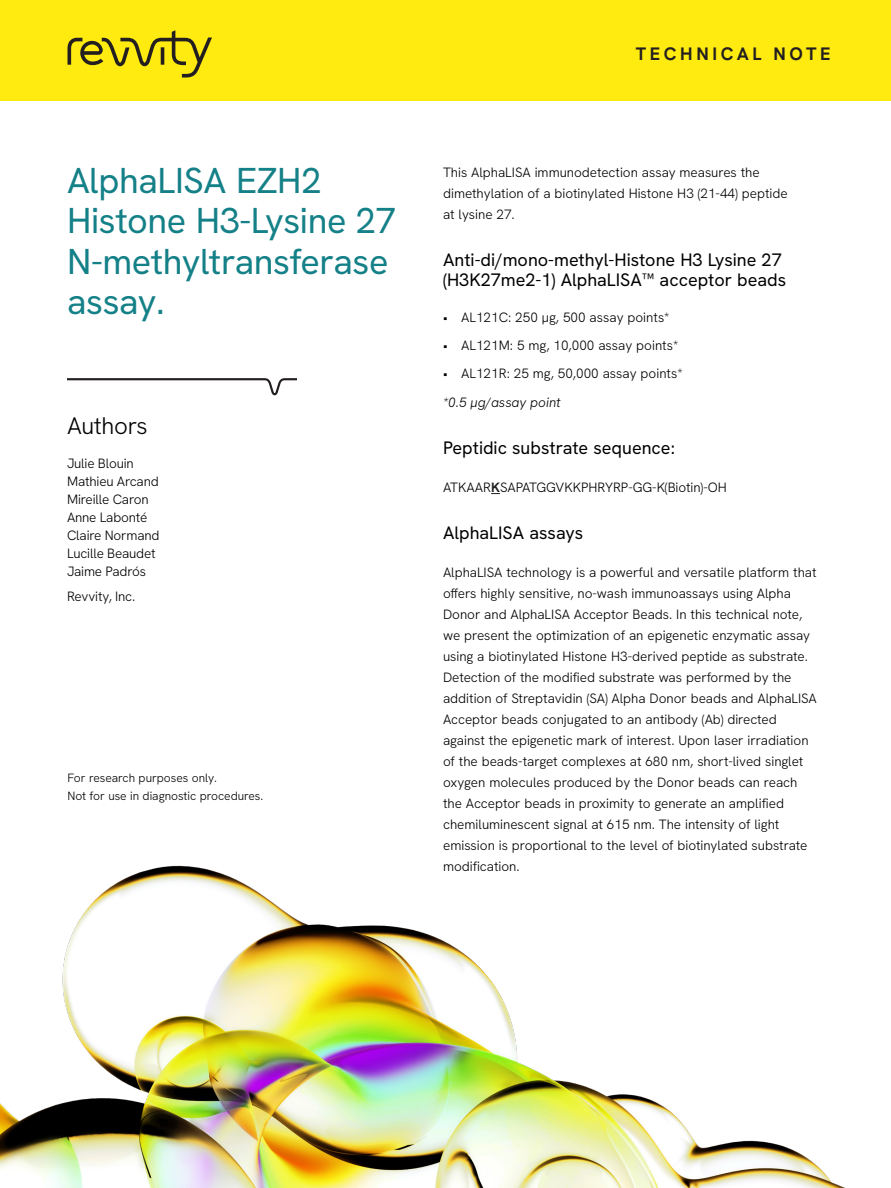
<style>
.page{position:relative;width:891px;height:1188px;background:#fff}
.page>*{position:absolute;margin:0;border:0;box-sizing:border-box;transform-origin:0 0}
.Intro_Head{font:36px/40.5px "Hanken Grotesk";letter-spacing:-.01em;color:#148087}
.Key_Author_HD{font:300 24px "Hanken Grotesk";letter-spacing:-.015em;color:#000}
.Sub_Head{font:18px/20.2px "Hanken Grotesk";color:#000}
.t1{font:700 18px "Hanken Grotesk";letter-spacing:.2em;color:#231f20}
.Body_Copy{font:300 13.5px/21px "Hanken Grotesk";color:#000}
.Key_Discription_Author{font:300 13.5px "Hanken Grotesk";letter-spacing:-.01em;color:#000}
.Body_Copy-2{font:italic 300 13.5px "Hanken Grotesk";color:#000}
.Body_Copy-3{font:300 12px/18px "Hanken Grotesk";letter-spacing:-.005em;color:#000}
.s1{font-weight:700;color:#231f20}
</style>
<div class="page">
<div style="left:0;top:0;width:891px;height:101px;background:#ffeb0f"></div>
<svg style="left:68px;top:30px;width:144px;height:48px"></svg>
<img style="left:0;top:865px;width:845px;height:323px">
<svg style="left:67px;top:378px;width:229px;height:17px"></svg>
<p class="Intro_Head" style="left:67px;top:159px;width:330px">AlphaLISA EZH2<br>Histone H3-Lysine 27<br>N-methyltransferase assay.</p>
<p class="Key_Author_HD" style="left:67px;top:410px;width:82px">Authors</p>
<p class="Key_Discription_Author" style="left:67px;top:455px;width:68px">Julie Blouin</p>
<p class="Key_Discription_Author" style="left:67px;top:473px;width:93px">Mathieu Arcand</p>
<p class="Key_Discription_Author" style="left:67px;top:491px;width:83px">Mireille Caron</p>
<p class="Key_Discription_Author" style="left:67px;top:509px;width:82px">Anne Labonté</p>
<p class="Key_Discription_Author" style="left:67px;top:527px;width:94px">Claire Normand</p>
<p class="Key_Discription_Author" style="left:67px;top:545px;width:90px">Lucille Beaudet</p>
<p class="Key_Discription_Author" style="left:67px;top:563px;width:81px">Jaime Padrós</p>
<p class="Key_Discription_Author" style="left:67px;top:587px;width:70px">Revvity, Inc.</p>
<p class="Body_Copy-3" style="left:68px;top:768px;width:197px">For research purposes only.<br>Not for use in diagnostic procedures.</p>
<h3 class="t1" style="left:636px;top:43px;width:196px">TECHNICAL NOTE</h3>
<p class="Body_Copy" style="left:443px;top:161px;width:346px">This AlphaLISA immunodetection assay measures the dimethylation of a biotinylated Histone H3 (21-44) peptide at lysine 27.</p>
<p class="Sub_Head" style="left:443px;top:249px;width:345px">Anti-di/mono-methyl-Histone H3 Lysine 27 (H3K27me2-1) AlphaLISA™ acceptor beads</p>
<p class="Body_Copy" style="left:443px;top:307px;width:228px">• AL121C: 250 µg, 500 assay points*</p>
<p class="Body_Copy" style="left:443px;top:335px;width:237px">• AL121M: 5 mg, 10,000 assay points*</p>
<p class="Body_Copy" style="left:443px;top:362px;width:241px">• AL121R: 25 mg, 50,000 assay points*</p>
<p class="Body_Copy-2" style="left:443px;top:394px;width:119px">*0.5 µg/assay point</p>
<p class="Sub_Head" style="left:443px;top:438px;width:233px">Peptidic substrate sequence:</p>
<p class="Body_Copy" style="left:443px;top:476px;width:285px">ATKAAR<span class="s1">K</span>SAPATGGVKKPHRYRP-GG-K(Biotin)-OH</p>
<p class="Sub_Head" style="left:443px;top:522px;width:142px">AlphaLISA assays</p>
<p class="Body_Copy" style="left:443px;top:561px;width:375px">AlphaLISA technology is a powerful and versatile platform that offers highly sensitive, no-wash immunoassays using Alpha Donor and AlphaLISA Acceptor Beads. In this technical note, we present the optimization of an epigenetic enzymatic assay using a biotinylated Histone H3-derived peptide as substrate.<br>Detection of the modified substrate was performed by the addition of Streptavidin (SA) Alpha Donor beads and AlphaLISA Acceptor beads conjugated to an antibody (Ab) directed against the epigenetic mark of interest. Upon laser irradiation of the beads-target complexes at 680 nm, short-lived singlet oxygen molecules produced by the Donor beads can reach the Acceptor beads in proximity to generate an amplified chemiluminescent signal at 615 nm. The intensity of light emission is proportional to the level of biotinylated substrate modification.</p>
</div>
